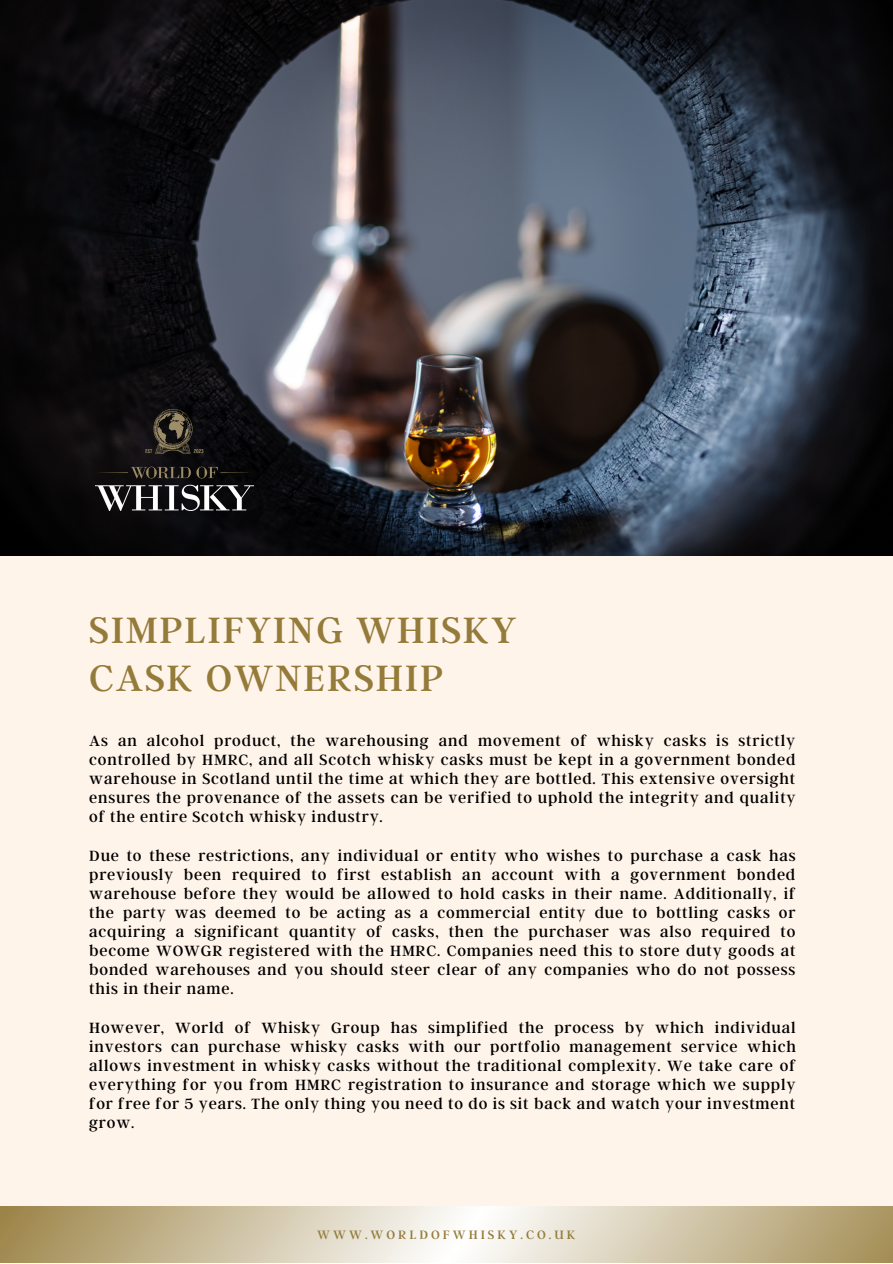
<style>
.page{position:relative;width:893px;height:1264px;background:#fff}
.page>*{position:absolute;margin:0;border:0;box-sizing:border-box;transform-origin:0 0}
.t1{font:40.8px/48.3px "Argent CF";letter-spacing:.05em;color:#947b39}
.t2{font:16.5px/19px "Argent CF";letter-spacing:.05em;color:#000;text-align:justify}
.t3{font:13.5px "Argent CF";letter-spacing:.22em;color:#947b39}
</style>
<div class="page">
<div style="left:0;top:0;width:892px;height:1262px;background:#fff4ea"></div>
<svg style="left:0;top:1206px;width:892px;height:56px"></svg>
<img style="left:0;top:0;width:892px;height:555px">
<img style="left:96px;top:409px;width:157px;height:102px">
<p class="t1" style="left:89px;top:603px;width:429px">SIMPLIFYING WHISKY<br>CASK OWNERSHIP</p>
<p class="t2" style="left:89px;top:730px;width:708px">As an alcohol product, the warehousing and movement of whisky casks is strictly controlled by HMRC, and all Scotch whisky casks must be kept in a government bonded warehouse in Scotland until the time at which they are bottled. This extensive oversight ensures the provenance of the assets can be verified to uphold the integrity and quality of the entire Scotch whisky industry.</p>
<p class="t2" style="left:89px;top:844px;width:708px">Due to these restrictions, any individual or entity who wishes to purchase a cask has previously been required to first establish an account with a government bonded warehouse before they would be allowed to hold casks in their name. Additionally, if the party was deemed to be acting as a commercial entity due to bottling casks or acquiring a significant quantity of casks, then the purchaser was also required to become WOWGR registered with the HMRC. Companies need this to store duty goods at bonded warehouses and you should steer clear of any companies who do not possess this in their name.</p>
<p class="t2" style="left:89px;top:1016px;width:708px">However, World of Whisky Group has simplified the process by which individual investors can purchase whisky casks with our portfolio management service which allows investment in whisky casks without the traditional complexity. We take care of everything for you from HMRC registration to insurance and storage which we supply for free for 5 years. The only thing you need to do is sit back and watch your investment grow.</p>
<p class="t3" style="left:317px;top:1225px;width:259px">WWW.WORLDOFWHISKY.CO.UK</p>
</div>
